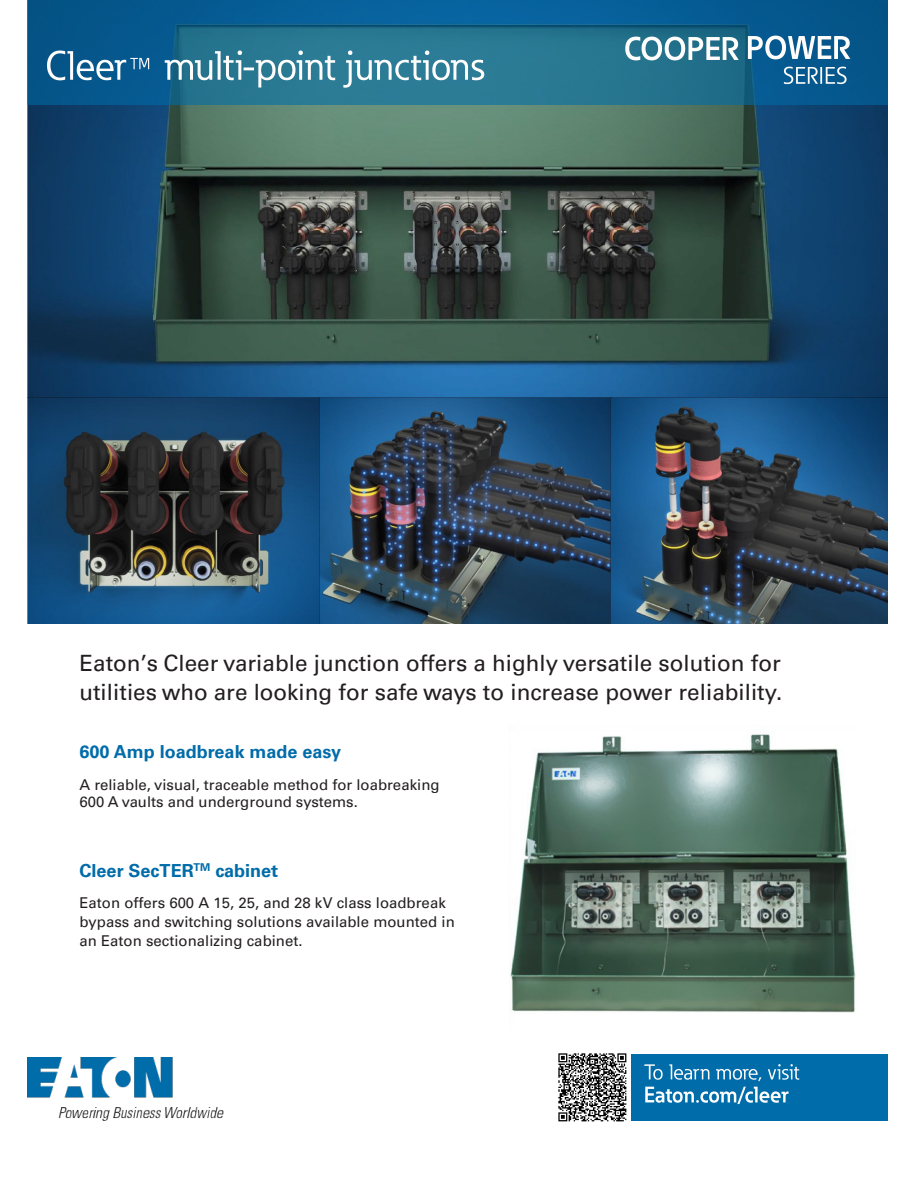
<style>
.page{position:relative;width:918px;height:1188px;background:#fff}
.page>*{position:absolute;margin:0;border:0;box-sizing:border-box;transform-origin:0 0}
.t1{font:22.5px/28.7px "Univers";color:#231f20}
.t2{font:700 18px "Univers";color:#006ca9}
.t3{font:15px/19px "Univers";color:#231f20}
</style>
<div class="page">
<img style="left:28px;top:105px;width:860px;height:519px">
<div style="left:27px;top:0;width:861px;height:105px;background:#006ca9;opacity:.58"></div>
<img style="left:624px;top:29px;width:123px;height:38px">
<img style="left:783px;top:67px;width:75px;height:23px">
<img style="left:46px;top:42px;width:95px;height:50px">
<img style="left:130px;top:55px;width:31px;height:19px">
<img style="left:164px;top:42px;width:78px;height:50px">
<img style="left:242px;top:42px;width:14px;height:50px">
<img style="left:256px;top:42px;width:242px;height:50px">
<img style="left:747px;top:29px;width:124px;height:38px">
<img style="left:510px;top:734px;width:346px;height:279px">
<img style="left:27px;top:1058px;width:196px;height:63px">
<div style="left:631px;top:1054px;width:257px;height:67px;background:#006ca9"></div>
<img style="left:645px;top:1064px;width:155px;height:18px">
<img style="left:645px;top:1086px;width:144px;height:19px">
<img style="left:558px;top:1053px;width:69px;height:69px">
<p class="t1" style="left:79px;top:649px;width:705px">Eaton’s Cleer variable junction offers a highly versatile solution for utilities who are looking for safe ways to increase power reliability.</p>
<p class="t2" style="left:79px;top:741px;width:263px">600 Amp loadbreak made easy</p>
<p class="t3" style="left:79px;top:776px;width:362px;line-height:17.1px">A reliable, visual, traceable method for loabreaking<br>600 A vaults and underground systems.</p>
<p class="t2" style="left:79px;top:860px;width:200px">Cleer SecTER<sup>TM</sup> cabinet</p>
<p class="t3" style="left:79px;top:893px;width:377px">Eaton offers 600 A 15, 25, and 28 kV class loadbreak bypass and switching solutions available mounted in an Eaton sectionalizing cabinet.</p>
</div>
